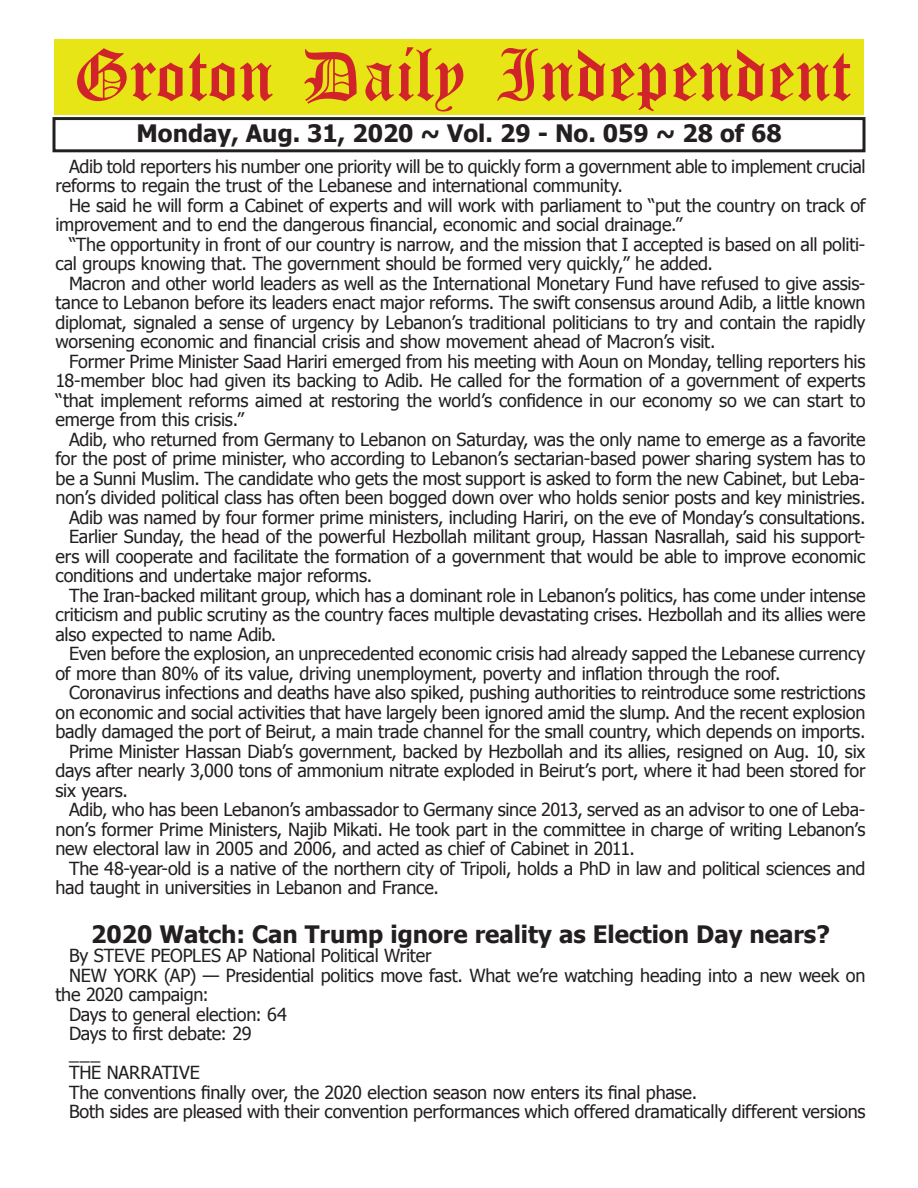
<style>
.page{position:relative;width:918px;height:1188px;background:#fff}
.page>*{position:absolute;margin:0;border:0;box-sizing:border-box;transform-origin:0 0}
.t1{font:54px "Old English Five";color:#d1232a}
.t2{font:700 24px "Tahoma";color:#231f20}
.t3{font:18px/19.5px "Tahoma";letter-spacing:-.015em;color:#231f20}
</style>
<div class="page">
<div style="left:52px;top:117px;width:814px;height:35px;border:3px solid #231f20"></div>
<div style="left:54px;top:40px;width:810px;height:75px;background:#e7e515"></div>
<h1 class="t1" style="left:73px;top:50px;width:779px">Groton Daily Independent</h1>
<h2 class="t2" style="left:136px;top:116px;width:647px">Monday, Aug. 31, 2020 ~ Vol. 29 - No. 059 ~ 28 of 68</h2>
<p class="t3" style="left:56px;top:156px;width:812px;text-indent:14px">Adib told reporters his number one priority will be to quickly form a government able to implement crucial reforms to regain the trust of the Lebanese and international community.</p>
<p class="t3" style="left:56px;top:195px;width:812px;text-indent:14px">He said he will form a Cabinet of experts and will work with parliament to “put the country on track of improvement and to end the dangerous financial, economic and social drainage.”</p>
<p class="t3" style="left:56px;top:234px;width:812px;text-indent:14px">“The opportunity in front of our country is narrow, and the mission that I accepted is based on all politi&shy;cal groups knowing that. The government should be formed very quickly,” he added.</p>
<p class="t3" style="left:56px;top:273px;width:812px;text-align:justify;text-indent:14px">Macron and other world leaders as well as the International Monetary Fund have refused to give assis&shy;tance to Lebanon before its leaders enact major reforms. The swift consensus around Adib, a little known diplomat, signaled a sense of urgency by Lebanon’s traditional politicians to try and contain the rapidly worsening economic and financial crisis and show movement ahead of Macron’s visit.</p>
<p class="t3" style="left:56px;top:351px;width:812px;text-align:justify;text-indent:14px">Former Prime Minister Saad Hariri emerged from his meeting with Aoun on Monday, telling reporters his 18-member bloc had given its backing to Adib. He called for the formation of a government of experts “that implement reforms aimed at restoring the world’s confidence in our economy so we can start to emerge from this crisis.”</p>
<p class="t3" style="left:69px;top:429px;width:798px">Adib, who returned from Germany to Lebanon on Saturday, was the only name to emerge as a favorite</p>
<p class="t3" style="left:56px;top:448px;width:811px">for the post of prime minister, who according to Lebanon’s sectarian-based power sharing system has to</p>
<p class="t3" style="left:56px;top:468px;width:812px">be a Sunni Muslim. The candidate who gets the most support is asked to form the new Cabinet, but Leba-</p>
<p class="t3" style="left:56px;top:487px;width:812px">non’s divided political class has often been bogged down over who holds senior posts and key ministries.</p>
<p class="t3" style="left:69px;top:507px;width:798px">Adib was named by four former prime ministers, including Hariri, on the eve of Monday’s consultations.</p>
<p class="t3" style="left:69px;top:526px;width:798px">Earlier Sunday, the head of the powerful Hezbollah militant group, Hassan Nasrallah, said his support-</p>
<p class="t3" style="left:56px;top:546px;width:811px">ers will cooperate and facilitate the formation of a government that would be able to improve economic</p>
<p class="t3" style="left:56px;top:565px;width:318px">conditions and undertake major reforms.</p>
<p class="t3" style="left:69px;top:585px;width:798px">The Iran-backed militant group, which has a dominant role in Lebanon’s politics, has come under intense</p>
<p class="t3" style="left:56px;top:604px;width:812px">criticism and public scrutiny as the country faces multiple devastating crises. Hezbollah and its allies were</p>
<p class="t3" style="left:56px;top:624px;width:222px">also expected to name Adib.</p>
<p class="t3" style="left:69px;top:643px;width:798px">Even before the explosion, an unprecedented economic crisis had already sapped the Lebanese currency</p>
<p class="t3" style="left:56px;top:663px;width:726px">of more than 80% of its value, driving unemployment, poverty and inflation through the roof.</p>
<p class="t3" style="left:69px;top:682px;width:798px">Coronavirus infections and deaths have also spiked, pushing authorities to reintroduce some restrictions</p>
<p class="t3" style="left:56px;top:702px;width:811px">on economic and social activities that have largely been ignored amid the slump. And the recent explosion</p>
<p class="t3" style="left:56px;top:721px;width:811px">badly damaged the port of Beirut, a main trade channel for the small country, which depends on imports.</p>
<p class="t3" style="left:69px;top:741px;width:798px">Prime Minister Hassan Diab’s government, backed by Hezbollah and its allies, resigned on Aug. 10, six</p>
<p class="t3" style="left:56px;top:760px;width:812px">days after nearly 3,000 tons of ammonium nitrate exploded in Beirut’s port, where it had been stored for</p>
<p class="t3" style="left:56px;top:780px;width:74px">six years.</p>
<p class="t3" style="left:69px;top:799px;width:798px">Adib, who has been Lebanon’s ambassador to Germany since 2013, served as an advisor to one of Leba-</p>
<p class="t3" style="left:56px;top:819px;width:811px">non’s former Prime Ministers, Najib Mikati. He took part in the committee in charge of writing Lebanon’s</p>
<p class="t3" style="left:56px;top:838px;width:581px">new electoral law in 2005 and 2006, and acted as chief of Cabinet in 2011.</p>
<p class="t3" style="left:69px;top:858px;width:798px">The 48-year-old is a native of the northern city of Tripoli, holds a PhD in law and political sciences and</p>
<p class="t3" style="left:56px;top:877px;width:385px">had taught in universities in Lebanon and France.</p>
<h2 class="t2" style="left:91px;top:917px;width:740px">2020 Watch: Can Trump ignore reality as Election Day nears?</h2>
<p class="t3" style="left:69px;top:945px;width:364px">By STEVE PEOPLES AP National Political Writer</p>
<p class="t3" style="left:69px;top:965px;width:798px">NEW YORK (AP) — Presidential politics move fast. What we’re watching heading into a new week on</p>
<p class="t3" style="left:56px;top:984px;width:155px">the 2020 campaign:</p>
<p class="t3" style="left:69px;top:1004px;width:219px">Days to general election: 64</p>
<p class="t3" style="left:69px;top:1023px;width:184px">Days to first debate: 29</p>
<p class="t3" style="left:69px;top:1043px;width:33px">___</p>
<p class="t3" style="left:69px;top:1062px;width:132px">THE NARRATIVE</p>
<p class="t3" style="left:69px;top:1082px;width:630px">The conventions finally over, the 2020 election season now enters its final phase.</p>
<p class="t3" style="left:69px;top:1101px;width:798px">Both sides are pleased with their convention performances which offered dramatically different versions</p>
</div>
